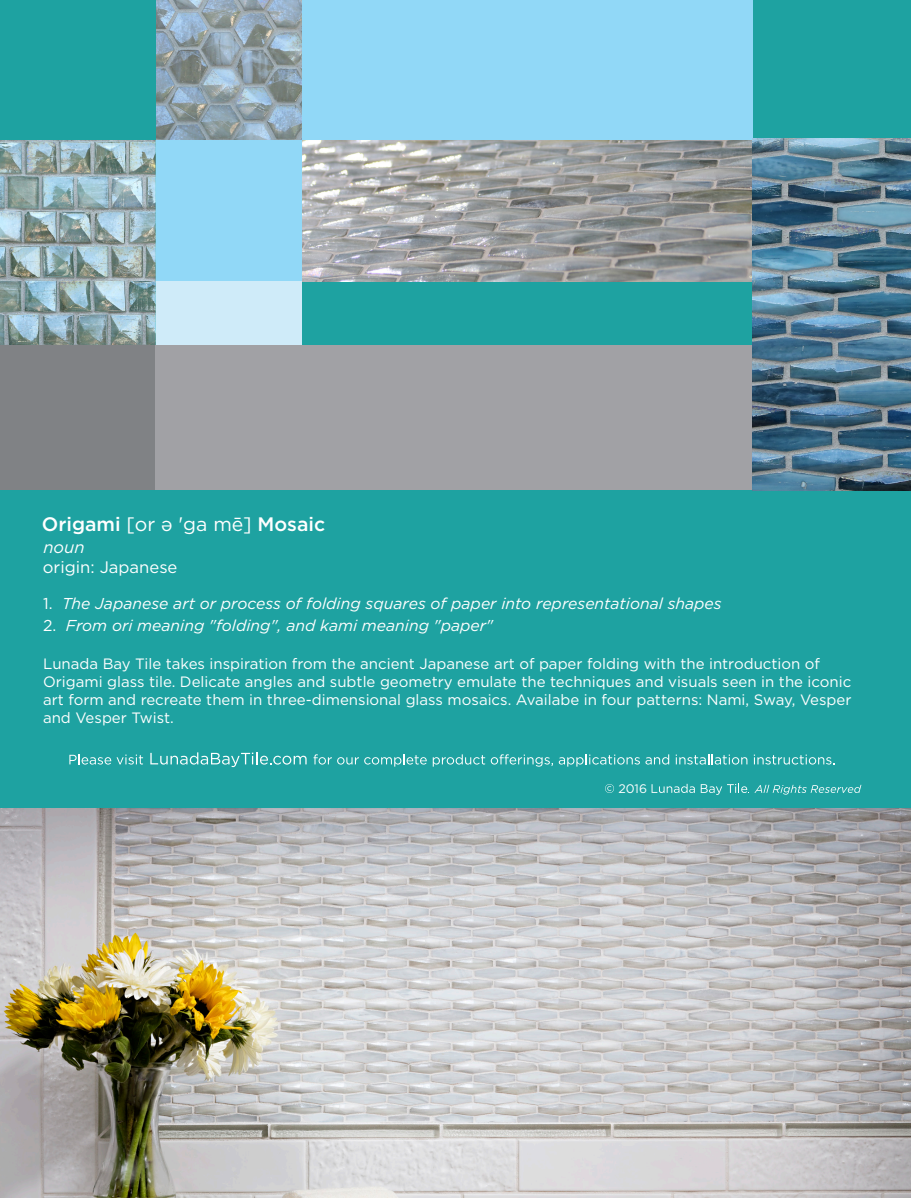
<style>
.page{position:relative;width:911px;height:1198px;background:#fff}
.page>*{position:absolute;margin:0;border:0;box-sizing:border-box;transform-origin:0 0}
.t1{font:500 19.5px "Gotham";color:#fff}
.t2{font:16.65px "Gotham";color:#fff}
.t3{font:italic 16.65px "Gotham";color:#fff}
.t4{font:italic 15.75px "Gotham";color:#fff}
.t5{font:15px/18px "Gotham";color:#fff}
.t6{font:12.3px "Gotham";color:#fff}
.s1{font-weight:400}
.s2{font-style:normal}
</style>
<div class="page">
<div style="left:0;top:0;width:911px;height:817px;background:#1ea2a1"></div>
<img style="left:301px;top:140px;width:452px;height:141px">
<div style="left:153px;top:280px;width:148px;height:67px;background:#cfebf9"></div>
<div style="left:153px;top:137px;width:148px;height:144px;background:#91d8f7"></div>
<img style="left:0;top:140px;width:156px;height:205px">
<div style="left:286px;top:0;width:478px;height:140px;background:#91d8f7"></div>
<img style="left:156px;top:0;width:145px;height:140px">
<div style="left:753px;top:0;width:158px;height:140px;background:#1ea2a1"></div>
<div style="left:0;top:345px;width:156px;height:145px;background:#808285"></div>
<div style="left:156px;top:345px;width:597px;height:145px;background:#a1a1a5"></div>
<img style="left:753px;top:138px;width:158px;height:352px">
<svg style="left:69px;top:754px;width:42px;height:10px"></svg>
<svg style="left:117px;top:754px;width:26px;height:10px"></svg>
<svg style="left:150px;top:752px;width:157px;height:15px"></svg>
<svg style="left:313px;top:754px;width:114px;height:12px"></svg>
<svg style="left:433px;top:754px;width:52px;height:12px"></svg>
<svg style="left:491px;top:754px;width:62px;height:12px"></svg>
<svg style="left:559px;top:754px;width:110px;height:12px"></svg>
<svg style="left:676px;top:754px;width:71px;height:10px"></svg>
<svg style="left:754px;top:754px;width:80px;height:10px"></svg>
<img style="left:0;top:808px;width:911px;height:389px">
<svg style="left:605px;top:784px;width:9px;height:8px"></svg>
<svg style="left:651px;top:783px;width:44px;height:9px"></svg>
<svg style="left:701px;top:783px;width:160px;height:11px"></svg>
<h1 class="t1" style="left:42px;top:511px;width:285px">Origami <span class="s1">[or ə 'ga mē]</span> Mosaic</h1>
<p class="t3" style="left:43px;top:536px;width:43px">noun</p>
<p class="t2" style="left:43px;top:556px;width:136px">origin: Japanese</p>
<p class="t4" style="left:43px;top:593px;width:680px"><span class="s2">1.</span> The Japanese art or process of folding squares of paper into representational shapes</p>
<p class="t4" style="left:43px;top:615px;width:451px"><span class="s2">2.</span> From ori meaning "folding", and kami meaning "paper"</p>
<p class="t5" style="left:43px;top:654px;width:810px">Lunada Bay Tile takes inspiration from the ancient Japanese art of paper folding with the introduction of Origami glass tile. Delicate angles and subtle geometry emulate the techniques and visuals seen in the iconic art form and recreate them in three-dimensional glass mosaics. Availabe in four patterns: Nami, Sway, Vesper and Vesper Twist.</p>
<p class="t6" style="left:618px;top:780px;width:30px">2016</p>
</div>
